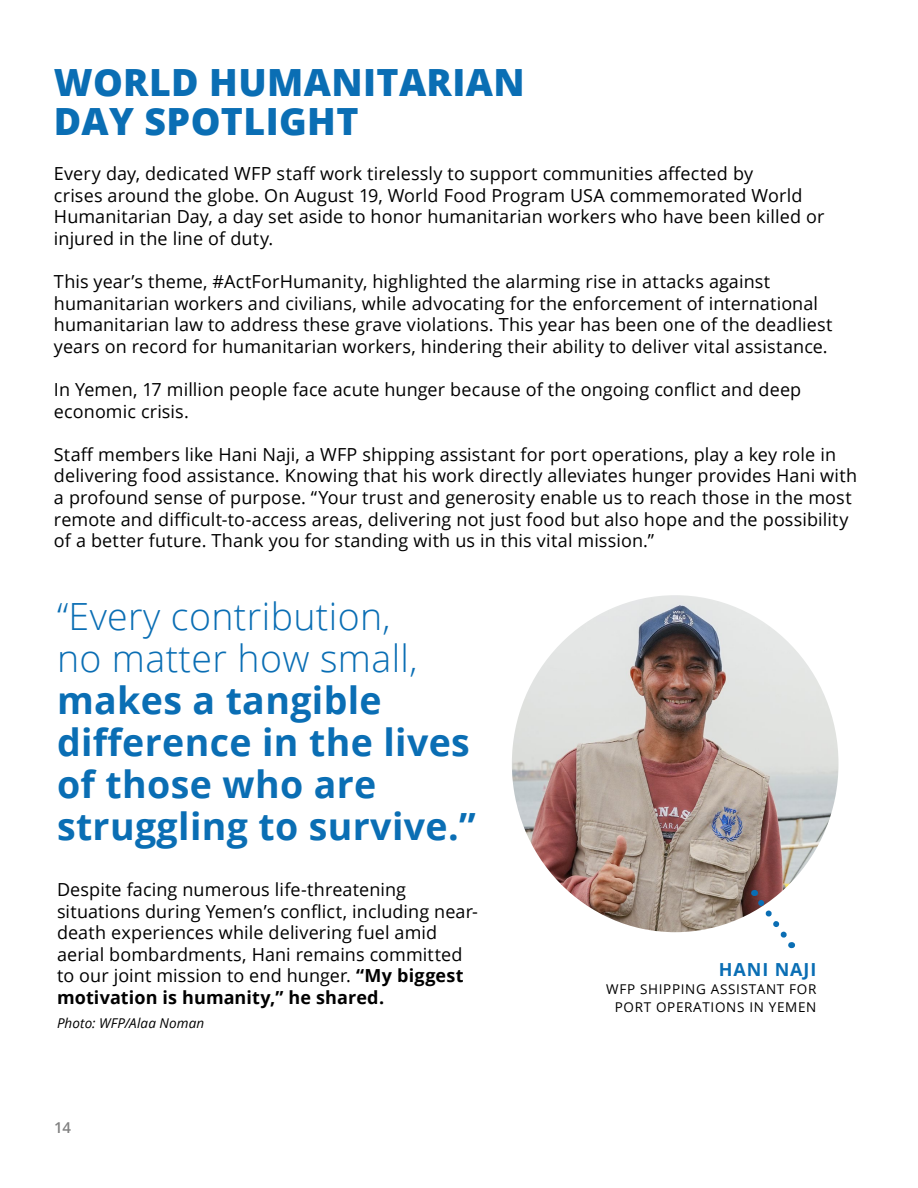
<style>
.page{position:relative;width:918px;height:1188px;background:#fff}
.page>*{position:absolute;margin:0;border:0;box-sizing:border-box;transform-origin:0 0}
.t1{font:700 37.5px/42px "Open Sans";letter-spacing:.01em;color:#0a6eb4}
.t2{font:300 37.5px/42px "Open Sans";letter-spacing:.01em;color:#0a6eb4}
.t3{font:800 37.5px/39px "Open Sans";letter-spacing:.01em;color:#0a6eb4}
.t4{font:18px/21.6px "Open Sans";letter-spacing:.005em;color:#000}
.t5{font:700 18px "Open Sans";letter-spacing:.05em;color:#0a6eb4}
.t6{font:600 15px "Open Sans";color:#000}
.t7{font:13.5px/18px "Open Sans";letter-spacing:.05em;color:#000;text-align:right}
.t8{font:italic 13.5px "Open Sans";letter-spacing:.01em;color:#000}
.s1{font-weight:700}
</style>
<div class="page">
<img style="left:512px;top:595px;width:326px;height:337px">
<svg style="left:749px;top:890px;width:43px;height:58px"></svg>
<h1 class="t3" style="left:54px;top:61px;width:472px">WORLD HUMANITARIAN<br>DAY SPOTLIGHT</h1>
<p class="t4" style="left:54px;top:162px;width:772px">Every day, dedicated WFP staff work tirelessly to support communities affected by<br>crises around the globe. On August 19, World Food Program USA commemorated World Humanitarian Day, a day set aside to honor humanitarian workers who have been killed or injured in the line of duty.</p>
<p class="t4" style="left:54px;top:270px;width:780px">This year’s theme, #ActForHumanity, highlighted the alarming rise in attacks against humanitarian workers and civilians, while advocating for the enforcement of international humanitarian law to address these grave violations. This year has been one of the deadliest years on record for humanitarian workers, hindering their ability to deliver vital assistance.</p>
<p class="t4" style="left:54px;top:378px;width:749px">In Yemen, 17 million people face acute hunger because of the ongoing conflict and deep economic crisis.</p>
<p class="t4" style="left:54px;top:443px;width:805px">Staff members like Hani Naji, a WFP shipping assistant for port operations, play a key role in delivering food assistance. Knowing that his work directly alleviates hunger provides Hani with a profound sense of purpose. “Your trust and generosity enable us to reach those in the most remote and difficult-to-access areas, delivering not just food but also hope and the possibility of a better future. Thank you for standing with us in this vital mission.”</p>
<h1 class="t2" style="left:57px;top:594px;width:362px">“Every contribution, no matter how small,</h1>
<h1 class="t1" style="left:57px;top:678px;width:420px">makes a tangible difference in the lives of those who are struggling to survive.”</h1>
<p class="t4" style="left:57px;top:878px;width:422px">Despite facing numerous life-threatening situations during Yemen’s conflict, including near&shy;death experiences while delivering fuel amid aerial bombardments, Hani remains committed to our joint mission to end hunger. <span class="s1">“My biggest motivation is humanity,” he shared.</span></p>
<p class="t8" style="left:57px;top:1014px;width:149px">Photo: WFP/Alaa Noman</p>
<p class="t6" style="left:54px;top:1118px;width:19px">14</p>
<p class="t5" style="left:719px;top:957px;width:99px">HANI NAJI</p>
<p class="t7" style="left:606px;top:980px;width:212px">WFP SHIPPING ASSISTANT FOR<br>PORT OPERATIONS IN YEMEN</p>
</div>
